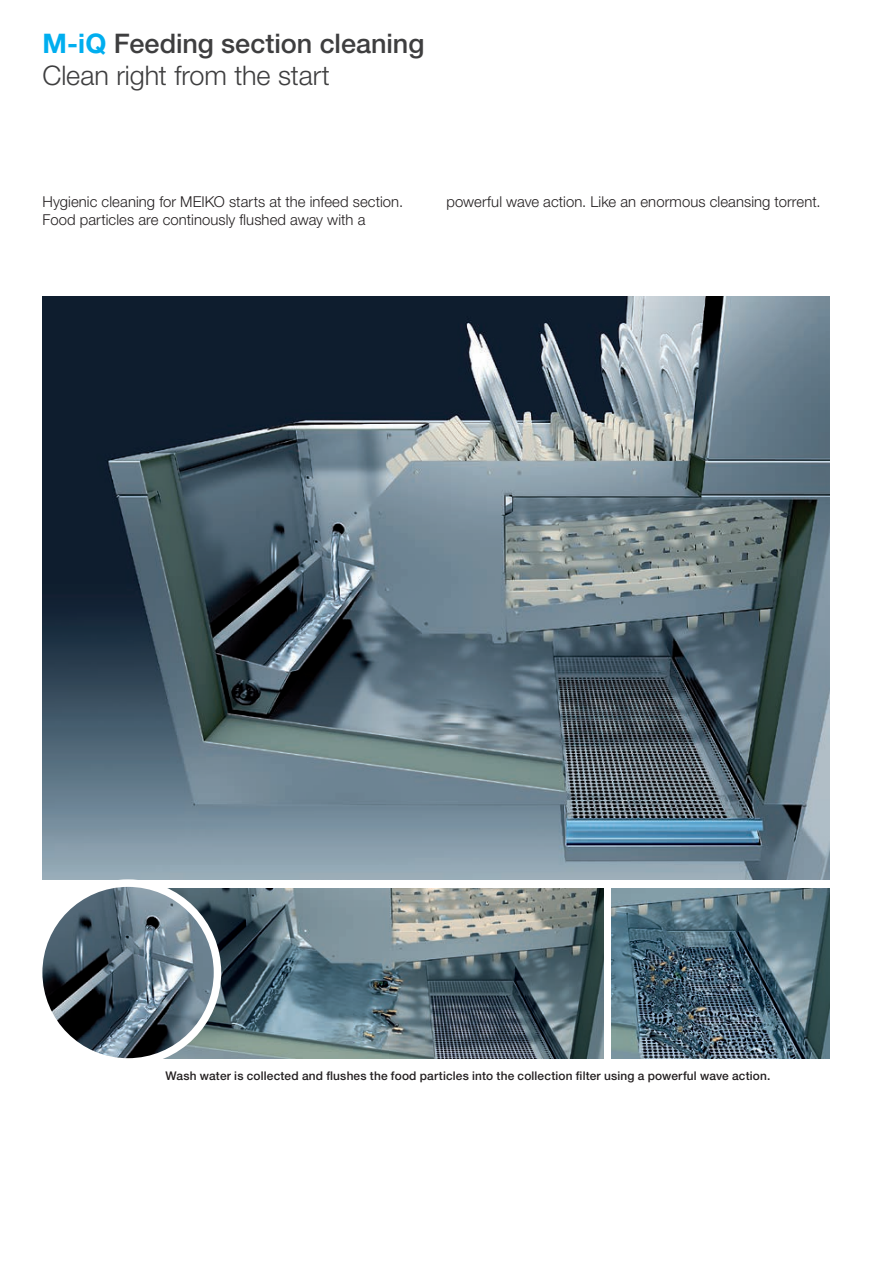
<style>
.page{position:relative;width:893px;height:1263px;background:#fff}
.page>*{position:absolute;margin:0;border:0;box-sizing:border-box;transform-origin:0 0}
.t1{font:500 27px/32.4px "Helvetica Neue LTW1 G";letter-spacing:-.005em;color:#3e3e3f}
.t2{font:300 15px/18px "Helvetica Neue LTW1 G";letter-spacing:.005em;color:#231f20}
.t3{font:500 12px "Helvetica Neue LTW1 G";letter-spacing:.015em;color:#231f20}
.s1{font-weight:700;color:#00aeef}
.s2{font-weight:300}
</style>
<div class="page">
<img style="left:43px;top:297px;width:786px;height:582px">
<img style="left:612px;top:888px;width:217px;height:170px">
<img style="left:167px;top:888px;width:436px;height:170px">
<img style="left:39px;top:883px;width:178px;height:179px;border-radius:89px">
<div style="left:35px;top:879px;width:186px;height:187px;border:8px solid #fff;border-radius:50%"></div>
<h1 class="t1" style="left:43px;top:27px;width:383px"><span class="s1">M-iQ</span> Feeding section cleaning<br><span class="s2">Clean right from the start</span></h1>
<p class="t2" style="left:43px;top:193px;width:362px">Hygienic cleaning for MEIKO starts at the infeed section.<br>Food particles are continously flushed away with a</p>
<p class="t2" style="left:446px;top:193px;width:376px">powerful wave action. Like an enormous cleansing torrent.</p>
<p class="t3" style="left:165px;top:1069px;width:606px">Wash water is collected and flushes the food particles into the collection filter using a powerful wave action.</p>
</div>
